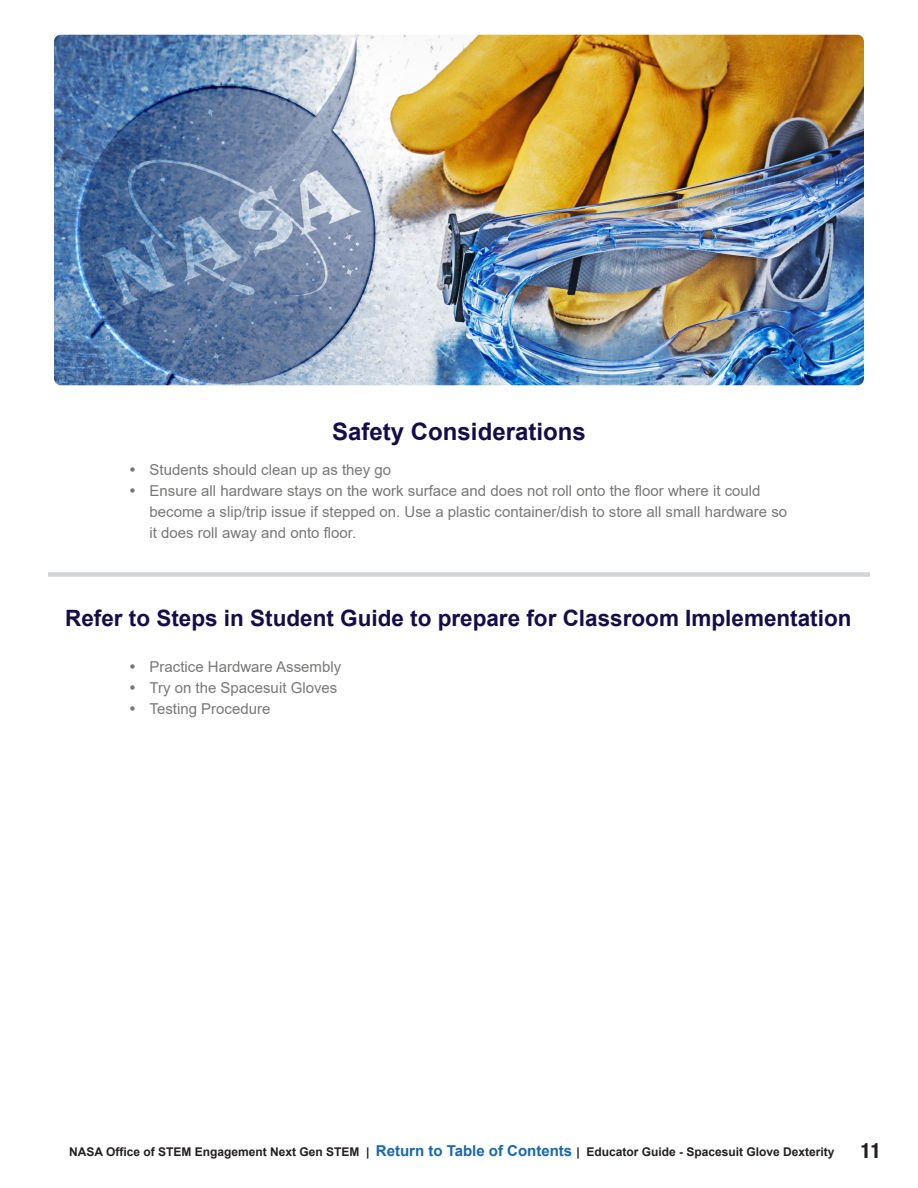
<style>
.page{position:relative;width:918px;height:1188px;background:#fff}
.page>*{position:absolute;margin:0;border:0;box-sizing:border-box;transform-origin:0 0}
.t1{font:700 24px "Arial";color:#160c4b}
.t2{font:700 22.5px "Arial";color:#160c4b}
.t3{font:15px/21px "Arial";color:#787877}
.t4{font:700 12px "Arial";color:#231f20}
.s1{font-size:15px;color:#1767b3}
.s2{font-family:"Helvetica Neue LT Std";font-stretch:condensed;font-size:21px}
</style>
<div class="page">
<img style="left:54px;top:35px;width:810px;height:350px">
<div style="left:48px;top:572px;width:822px;height:5px;background:#d2d3d5"></div>
<h2 class="t1" style="left:332px;top:414px;width:255px">Safety Considerations</h2>
<p class="t3" style="left:150px;top:459px;width:243px">Students should clean up as they go</p>
<p class="t3" style="left:150px;top:480px;width:639px">Ensure all hardware stays on the work surface and does not roll onto the floor where it could become a slip/trip issue if stepped on. Use a plastic container/dish to store all small hardware so it does roll away and onto floor.</p>
<h2 class="t2" style="left:65px;top:603px;width:788px">Refer to Steps in Student Guide to prepare for Classroom Implementation</h2>
<p class="t3" style="left:150px;top:657px;width:193px">Practice Hardware Assembly</p>
<p class="t3" style="left:150px;top:678px;width:189px">Try on the Spacesuit Gloves</p>
<p class="t3" style="left:150px;top:699px;width:122px">Testing Procedure</p>
<p class="t4" style="left:69px;top:1143px;width:813px">NASA Office of STEM Engagement Next Gen STEM | <span class="s1">Return to Table of Contents</span> | Educator Guide - Spacesuit Glove Dexterity <span class="s2">11</span></p>
</div>
